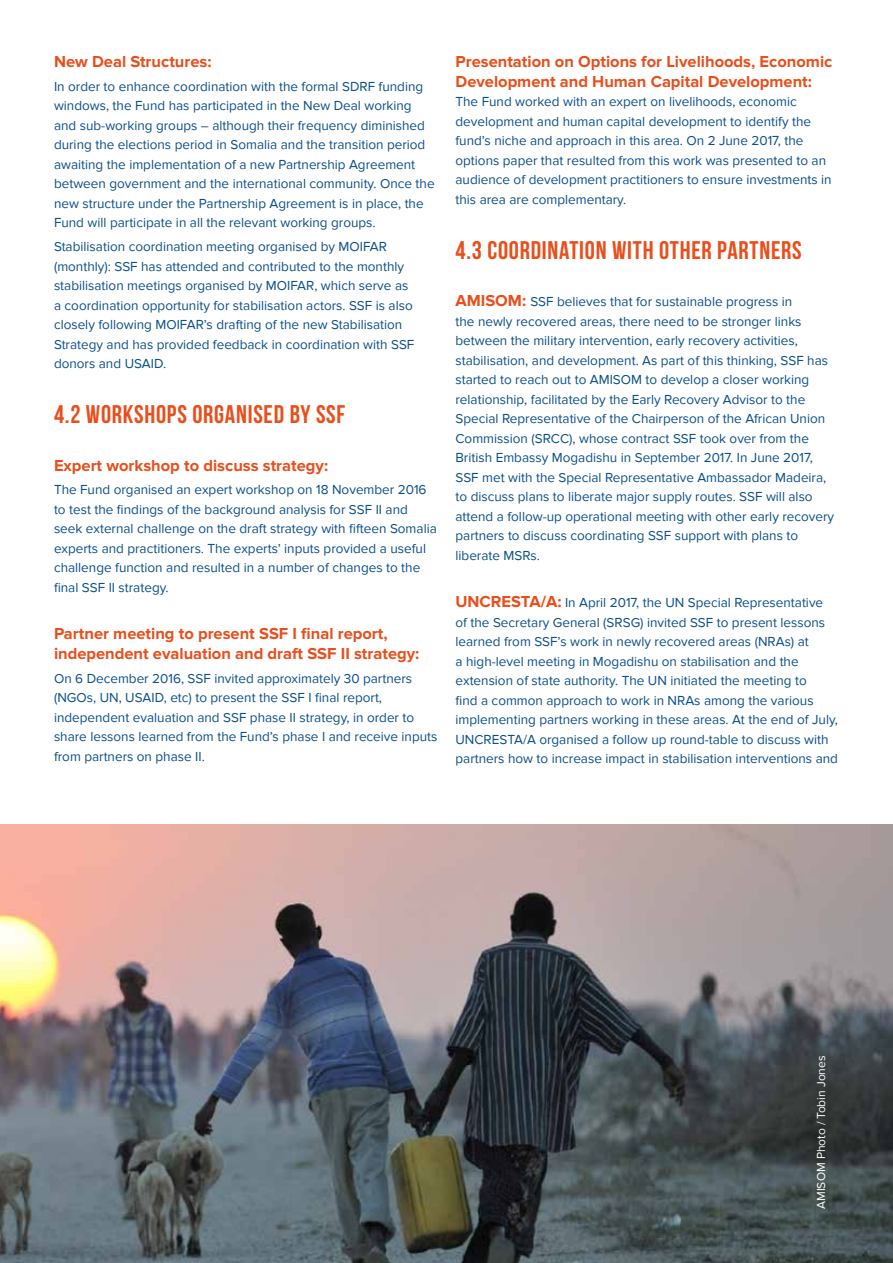
<style>
.page{position:relative;width:893px;height:1263px;background:#fff}
.page>*{position:absolute;margin:0;border:0;box-sizing:border-box;transform-origin:0 0}
.t1{font:700 25.5px "Bebas Neue";letter-spacing:.03em;color:#e94e1b}
.t2{font:700 16.5px/19.5px "Proxima Nova";color:#e94e1b}
.t3{font:13.5px/19.5px "Proxima Nova";color:#0a4e8a}
.t4{font:12px "Proxima Nova";color:#fff}
.s1{font-weight:700;font-size:16.5px;color:#e94e1b}
</style>
<div class="page">
<img style="left:0;top:825px;width:893px;height:438px">
<p class="t2" style="left:54px;top:52px;width:159px">New Deal Structures:</p>
<p class="t3" style="left:54px;top:77px;width:382px">In order to enhance coordination with the formal SDRF funding windows, the Fund has participated in the New Deal working and sub-working groups – although their frequency diminished during the elections period in Somalia and the transition period awaiting the implementation of a new Partnership Agreement between government and the international community. Once the new structure under the Partnership Agreement is in place, the Fund will participate in all the relevant working groups.</p>
<p class="t3" style="left:54px;top:237px;width:362px">Stabilisation coordination meeting organised by MOIFAR (monthly): SSF has attended and contributed to the monthly stabilisation meetings organised by MOIFAR, which serve as a coordination opportunity for stabilisation actors. SSF is also closely following MOIFAR’s drafting of the new Stabilisation Strategy and has provided feedback in coordination with SSF donors and USAID.</p>
<h1 class="t1" style="left:54px;top:400px;width:293px">4.2 WORKSHOPS ORGANISED BY SSF</h1>
<p class="t2" style="left:54px;top:456px;width:276px">Expert workshop to discuss strategy:</p>
<p class="t3" style="left:54px;top:480px;width:384px">The Fund organised an expert workshop on 18 November 2016 to test the findings of the background analysis for SSF II and seek external challenge on the draft strategy with fifteen Somalia experts and practitioners. The experts’ inputs provided a useful challenge function and resulted in a number of changes to the final SSF II strategy.</p>
<p class="t2" style="left:54px;top:624px;width:367px">Partner meeting to present SSF I final report, independent evaluation and draft SSF II strategy:</p>
<p class="t3" style="left:54px;top:669px;width:385px">On 6 December 2016, SSF invited approximately 30 partners (NGOs, UN, USAID, etc) to present the SSF I final report, independent evaluation and SSF phase II strategy, in order to share lessons learned from the Fund’s phase I and receive inputs from partners on phase II.</p>
<p class="t2" style="left:455px;top:52px;width:378px">Presentation on Options for Livelihoods, Economic<br>Development and Human Capital Development:</p>
<p class="t3" style="left:455px;top:92px;width:378px">The Fund worked with an expert on livelihoods, economic development and human capital development to identify the fund’s niche and approach in this area. On 2 June 2017, the options paper that resulted from this work was presented to an audience of development practitioners to ensure investments in this area are complementary.</p>
<h1 class="t1" style="left:455px;top:236px;width:348px">4.3 COORDINATION WITH OTHER PARTNERS</h1>
<p class="t3" style="left:455px;top:292px;width:380px"><span class="s1">AMISOM:</span> SSF believes that for sustainable progress in<br>the newly recovered areas, there need to be stronger links between the military intervention, early recovery activities, stabilisation, and development. As part of this thinking, SSF has started to reach out to AMISOM to develop a closer working relationship, facilitated by the Early Recovery Advisor to the Special Representative of the Chairperson of the African Union Commission (SRCC), whose contract SSF took over from the British Embassy Mogadishu in September 2017. In June 2017, SSF met with the Special Representative Ambassador Madeira, to discuss plans to liberate major supply routes. SSF will also attend a follow-up operational meeting with other early recovery partners to discuss coordinating SSF support with plans to liberate MSRs.</p>
<p class="t3" style="left:455px;top:593px;width:384px"><span class="s1">UNCRESTA/A:</span> In April 2017, the UN Special Representative of the Secretary General (SRSG) invited SSF to present lessons learned from SSF’s work in newly recovered areas (NRAs) at<br>a high-level meeting in Mogadishu on stabilisation and the extension of state authority. The UN initiated the meeting to<br>find a common approach to work in NRAs among the various implementing partners working in these areas. At the end of July, UNCRESTA/A organised a follow up round-table to discuss with partners how to increase impact in stabilisation interventions and</p>
<p class="t4" style="left:814px;top:1209px;width:155px;rotate:-90deg">AMISOM Photo / Tobin Jones</p>
</div>
